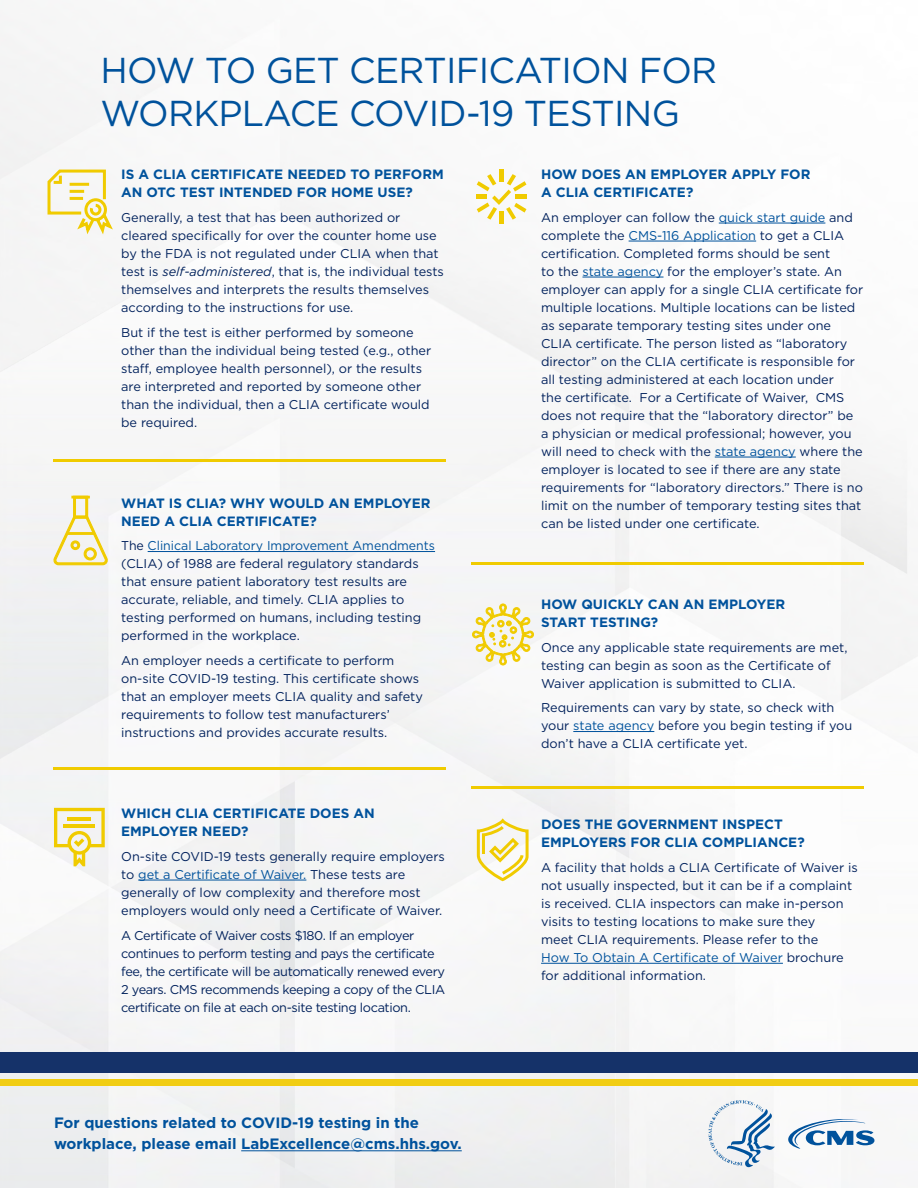
<style>
.page{position:relative;width:918px;height:1188px;background:#fff}
.page>*{position:absolute;margin:0;border:0;box-sizing:border-box;transform-origin:0 0}
.t1{font:36px/43.2px "Gotham";letter-spacing:-.02em;color:#00529c}
.t2{font:700 15px/21px "Gotham";color:#00529c}
.t3{font:700 13.5px/18px "Gotham";color:#00529c}
.t4{font:12.75px/18px "Gotham";color:#01215c}
.t5{font:12.75px/18px "Gotham";letter-spacing:-.03em;color:#01215c}
.s1{font-style:italic}
.s2{color:#00529c}
</style>
<div class="page">
<img style="left:0;top:12px;width:918px;height:1176px">
<div style="left:0;top:1052px;width:918px;height:20px;background:#133068"></div>
<div style="left:0;top:1079px;width:918px;height:7px;background:#f1cd14"></div>
<hr style="left:472px;top:563px;width:392px;height:2px;background:#f0cb00">
<hr style="left:472px;top:787px;width:392px;height:2px;background:#f0cb00">
<hr style="left:53px;top:459px;width:393px;height:2px;background:#f0cb00">
<hr style="left:148px;top:551px;width:287px;height:1px;background:#00529c">
<hr style="left:138px;top:880px;width:168px;height:1px;background:#00529c">
<hr style="left:719px;top:223px;width:106px;height:1px;background:#00529c">
<hr style="left:629px;top:241px;width:127px;height:1px;background:#00529c">
<hr style="left:582px;top:277px;width:82px;height:1px;background:#00529c">
<hr style="left:715px;top:457px;width:81px;height:1px;background:#00529c">
<hr style="left:573px;top:731px;width:81px;height:1px;background:#00529c">
<hr style="left:541px;top:963px;width:242px;height:1px;background:#00529c">
<svg style="left:472px;top:603px;width:62px;height:63px"></svg>
<svg style="left:475px;top:817px;width:55px;height:66px"></svg>
<svg style="left:788px;top:1119px;width:86px;height:30px"></svg>
<svg style="left:708px;top:1100px;width:67px;height:67px"></svg>
<svg style="left:52px;top:495px;width:55px;height:71px"></svg>
<svg style="left:54px;top:808px;width:51px;height:58px"></svg>
<hr style="left:241px;top:1150px;width:221px;height:1px;background:#00529c">
<hr style="left:53px;top:768px;width:393px;height:2px;background:#f0cb00">
<div style="left:499px;top:170px;width:5px;height:12px;background:#f0cb00"></div>
<div style="left:499px;top:212px;width:5px;height:12px;background:#f0cb00"></div>
<svg style="left:477px;top:174px;width:49px;height:46px"></svg>
<svg style="left:46px;top:168px;width:70px;height:71px"></svg>
<p class="t1" style="left:100px;top:48px;width:618px">HOW TO GET CERTIFICATION FOR<br>WORKPLACE COVID-19 TESTING</p>
<p class="t3" style="left:121px;top:165px;width:324px">IS A CLIA CERTIFICATE NEEDED TO PERFORM<br>AN OTC TEST INTENDED FOR HOME USE?</p>
<p class="t4" style="left:121px;top:208px;width:324px">Generally, a test that has been authorized or cleared specifically for over the counter home use by the FDA is not regulated under CLIA when that test is <span class="s1">self-administered</span>, that is, the individual tests themselves and interprets the results themselves according to the instructions for use.</p>
<p class="t4" style="left:121px;top:323px;width:312px">But if the test is either performed by someone other than the individual being tested (e.g., other staff, employee health personnel), or the results are interpreted and reported by someone other than the individual, then a CLIA certificate would be required.</p>
<p class="t3" style="left:121px;top:494px;width:311px">WHAT IS CLIA? WHY WOULD AN EMPLOYER<br>NEED A CLIA CERTIFICATE?</p>
<p class="t4" style="left:121px;top:536px;width:315px">The <span class="s2">Clinical Laboratory Improvement Amendments </span>(CLIA) of 1988 are federal regulatory standards that ensure patient laboratory test results are accurate, reliable, and timely. CLIA applies to testing performed on humans, including testing performed in the workplace.</p>
<p class="t4" style="left:121px;top:651px;width:303px">An employer needs a certificate to perform on-site COVID-19 testing. This certificate shows that an employer meets CLIA quality and safety requirements to follow test manufacturers’ instructions and provides accurate results.</p>
<p class="t3" style="left:121px;top:804px;width:255px">WHICH CLIA CERTIFICATE DOES AN<br>EMPLOYER NEED?</p>
<p class="t4" style="left:121px;top:847px;width:325px">On-site COVID-19 tests generally require employers to <span class="s2">get a Certificate of Waiver.</span> These tests are generally of low complexity and therefore most employers would only need a Certificate of Waiver.</p>
<p class="t5" style="left:121px;top:926px;width:326px">A Certificate of Waiver costs $180. If an employer continues to perform testing and pays the certificate fee, the certificate will be automatically renewed every 2 years. CMS recommends keeping a copy of the CLIA certificate on file at each on-site testing location.</p>
<p class="t2" style="left:54px;top:1112px;width:409px">For questions related to COVID-19 testing in the workplace, please email LabExcellence@cms.hhs.gov.</p>
<p class="t3" style="left:541px;top:165px;width:271px">HOW DOES AN EMPLOYER APPLY FOR<br>A CLIA CERTIFICATE?</p>
<p class="t4" style="left:541px;top:208px;width:324px">An employer can follow the <span class="s2">quick start guide</span> and complete the <span class="s2">CMS-116 Application</span> to get a CLIA certification. Completed forms should be sent<br>to the <span class="s2">state agency</span> for the employer’s state. An employer can apply for a single CLIA certificate for multiple locations. Multiple locations can be listed as separate temporary testing sites under one CLIA certificate. The person listed as “laboratory director” on the CLIA certificate is responsible for all testing administered at each location under<br>the certificate. For a Certificate of Waiver, CMS does not require that the “laboratory director” be a physician or medical professional; however, you will need to check with the <span class="s2">state agency</span> where the employer is located to see if there are any state requirements for “laboratory directors.” There is no limit on the number of temporary testing sites that can be listed under one certificate.</p>
<p class="t3" style="left:541px;top:595px;width:246px">HOW QUICKLY CAN AN EMPLOYER<br>START TESTING?</p>
<p class="t4" style="left:541px;top:638px;width:308px">Once any applicable state requirements are met, testing can begin as soon as the Certificate of<br>Waiver application is submitted to CLIA.</p>
<p class="t4" style="left:541px;top:698px;width:313px">Requirements can vary by state, so check with your <span class="s2">state agency</span> before you begin testing if you don’t have a CLIA certificate yet.</p>
<p class="t3" style="left:541px;top:815px;width:265px">DOES THE GOVERNMENT INSPECT<br>EMPLOYERS FOR CLIA COMPLIANCE?</p>
<p class="t4" style="left:541px;top:858px;width:318px">A facility that holds a CLIA Certificate of Waiver is not usually inspected, but it can be if a complaint is received. CLIA inspectors can make in-person visits to testing locations to make sure they<br>meet CLIA requirements. Please refer to the<br><span class="s2">How To Obtain A Certificate of Waiver</span> brochure for additional information.</p>
</div>
